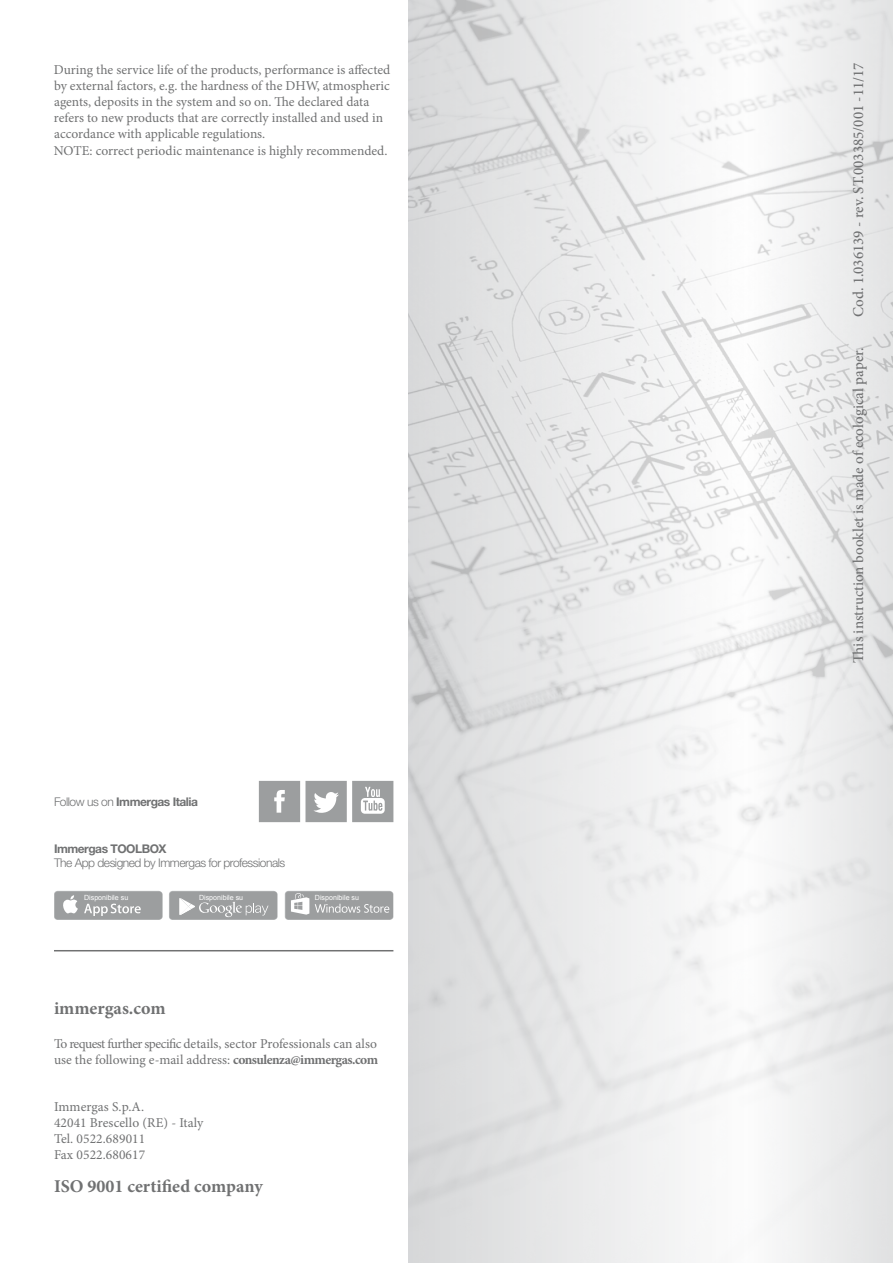
<style>
.page{position:relative;width:893px;height:1263px;background:#fff}
.page>*{position:absolute;margin:0;border:0;box-sizing:border-box;transform-origin:0 0}
.t1{font:700 18px "Minion Pro";color:#707172}
.t2{font:500 15px "Minion Pro";color:#707172}
.t3{font:13.5px/16.2px "Minion Pro";color:#707172}
.t4{font:300 12px "Helvetica Neue LT Std";letter-spacing:-.04em;color:#707172}
.t5{font:700 12px "Helvetica Neue LT Std";letter-spacing:-.04em;color:#707172}
.t6{font:7.05px "Arial";color:#fff}
.s1{font-weight:300}
.s2{font-weight:700}
</style>
<div class="page">
<img style="left:408px;top:0;width:485px;height:1263px">
<hr style="left:54px;top:950px;width:339px;height:1px;background:#707172">
<svg style="left:259px;top:781px;width:134px;height:41px"></svg>
<svg style="left:54px;top:891px;width:109px;height:29px;background:#a9abac"></svg>
<svg style="left:169px;top:891px;width:109px;height:29px;background:#a8aaab"></svg>
<svg style="left:285px;top:891px;width:108px;height:29px;background:#aaacad"></svg>
<p class="t3" style="left:54px;top:61px;width:338px">During the service life of the products, performance is affected by external factors, e.g. the hardness of the DHW, atmospheric agents, deposits in the system and so on. The declared data refers to new products that are correctly installed and used in accordance with applicable regulations.<br>NOTE: correct periodic maintenance is highly recommended.</p>
<p class="t5" style="left:54px;top:794px;width:146px"><span class="s1">Follow us on</span> Immergas Italia</p>
<p class="t5" style="left:54px;top:841px;width:114px">Immergas TOOLBOX</p>
<p class="t4" style="left:54px;top:856px;width:233px">The App designed by Immergas for professionals</p>
<p class="t6" style="left:84px;top:893px;width:46px">Disponibile su</p>
<p class="t6" style="left:199px;top:893px;width:46px">Disponibile su</p>
<p class="t6" style="left:315px;top:893px;width:46px">Disponibile su</p>
<h1 class="t1" style="left:54px;top:995px;width:113px">immergas.com</h1>
<p class="t3" style="left:54px;top:1035px;width:326px">To request further specific details, sector Professionals can also use the following e-mail address: <span class="s2">consulenza@immergas.com</span></p>
<p class="t3" style="left:54px;top:1098px;width:151px">Immergas S.p.A.<br>42041 Brescello (RE) - Italy<br>Tel. 0522.689011<br>Fax 0522.680617</p>
<h1 class="t1" style="left:54px;top:1173px;width:210px">ISO 9001 certified company</h1>
<p class="t2" style="left:848px;top:317px;width:256px;rotate:-90deg">Cod. 1.036139 - rev. ST.003385/001 -11/17</p>
<p class="t2" style="left:848px;top:663px;width:316px;rotate:-90deg">This instruction booklet is made of ecological paper.</p>
</div>
